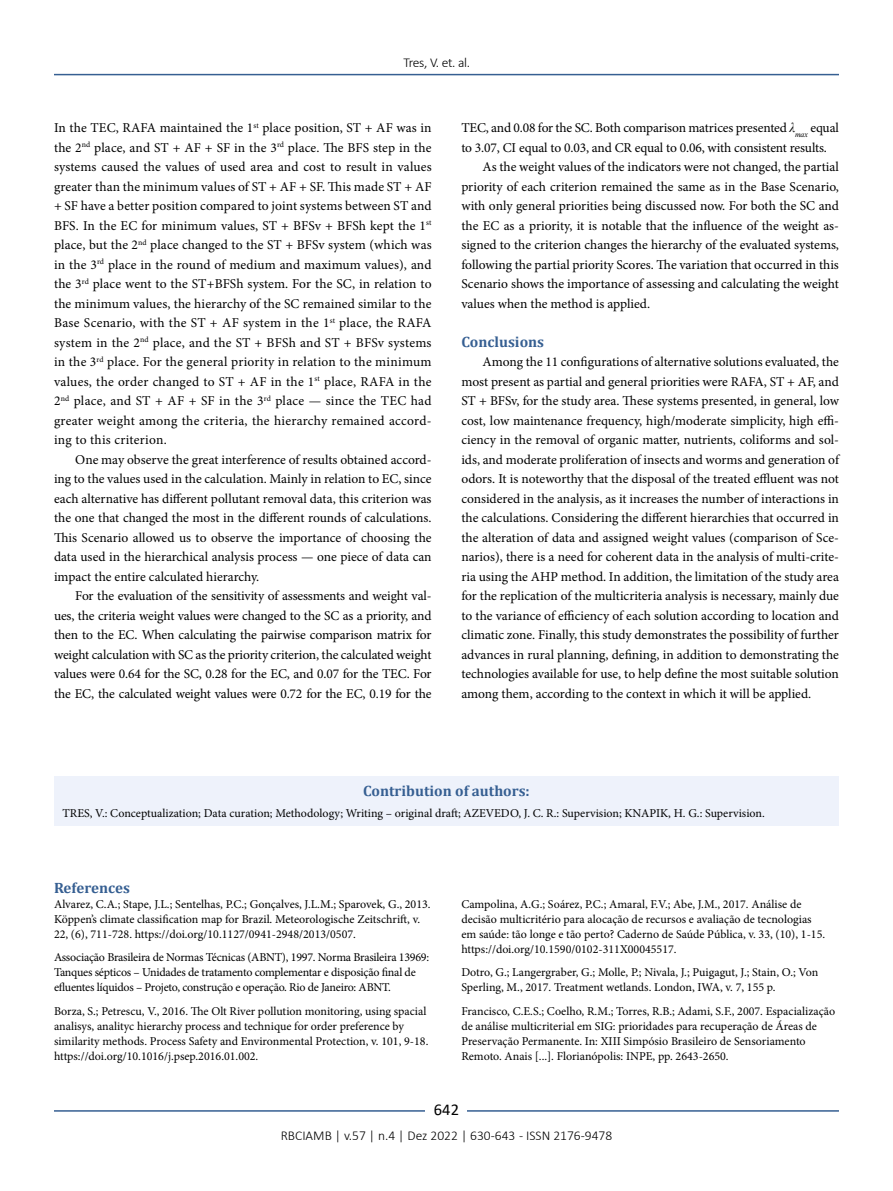
<style>
.page{position:relative;width:893px;height:1191px;background:#fff}
.page>*{position:absolute;margin:0;border:0;box-sizing:border-box;transform-origin:0 0}
.t1{font:16.5px "Calibri";color:#000}
.t2{font:700 15px "Cambria";color:#365f92}
.t3{font:13.5px/19.5px "Minion Pro";letter-spacing:-.005em;color:#000;text-align:justify}
.t4{font:300 13.5px "Calibri";color:#000}
.t5{font:12px/15px "Minion Pro";color:#000}
.t6{font:12px/15px "Minion Pro";letter-spacing:-.02em;color:#000}
.s1{font-family:"Times New Roman";font-style:italic}
</style>
<div class="page">
<hr style="left:54px;top:74px;width:785px;height:1px;background:#365f92">
<hr style="left:54px;top:1110px;width:785px;height:1px;background:#365f92">
<div style="left:426px;top:1096px;width:41px;height:26px;background:#fff"></div>
<div style="left:54px;top:776px;width:785px;height:49px;background:#eef2fb"></div>
<p class="t4" style="left:403px;top:54px;width:68px">Tres, V. et. al.</p>
<p class="t3" style="left:54px;top:118px;width:379px">In the TEC, RAFA maintained the 1<sup>st</sup> place position, ST + AF was in the 2<sup>nd</sup> place, and ST + AF + SF in the 3<sup>rd</sup> place. The BFS step in the systems caused the values of used area and cost to result in values greater than the minimum values of ST + AF + SF. This made ST + AF + SF have a better position compared to joint systems between ST and BFS. In the EC for minimum values, ST + BFSv + BFSh kept the 1<sup>st </sup>place, but the 2<sup>nd</sup> place changed to the ST + BFSv system (which was in the 3<sup>rd</sup> place in the round of medium and maximum values), and the 3<sup>rd</sup> place went to the ST+BFSh system. For the SC, in relation to the minimum values, the hierarchy of the SC remained similar to the Base Scenario, with the ST + AF system in the 1<sup>st</sup> place, the RAFA system in the 2<sup>nd</sup> place, and the ST + BFSh and ST + BFSv systems in the 3<sup>rd</sup> place. For the general priority in relation to the minimum values, the order changed to ST + AF in the 1<sup>st</sup> place, RAFA in the 2<sup>nd</sup> place, and ST + AF + SF in the 3<sup>rd</sup> place — since the TEC had greater weight among the criteria, the hierarchy remained accord&shy;ing to this criterion.</p>
<p class="t3" style="left:54px;top:449px;width:379px;text-indent:21px">One may observe the great interference of results obtained accord&shy;ing to the values used in the calculation. Mainly in relation to EC, since each alternative has different pollutant removal data, this criterion was the one that changed the most in the different rounds of calculations.<br>This Scenario allowed us to observe the importance of choosing the data used in the hierarchical analysis process — one piece of data can impact the entire calculated hierarchy.</p>
<p class="t3" style="left:54px;top:586px;width:379px;text-indent:21px">For the evaluation of the sensitivity of assessments and weight val&shy;ues, the criteria weight values were changed to the SC as a priority, and then to the EC. When calculating the pairwise comparison matrix for weight calculation with SC as the priority criterion, the calculated weight values were 0.64 for the SC, 0.28 for the EC, and 0.07 for the TEC. For the EC, the calculated weight values were 0.72 for the EC, 0.19 for the</p>
<p class="t3" style="left:461px;top:118px;width:379px">TEC, and 0.08 for the SC. Both comparison matrices presented <span class="s1">λ</span><sub>max</sub> equal</p>
<p class="t3" style="left:461px;top:137px;width:367px">to 3.07, CI equal to 0.03, and CR equal to 0.06, with consistent results.</p>
<p class="t3" style="left:483px;top:157px;width:358px">As the weight values of the indicators were not changed, the partial</p>
<p class="t3" style="left:461px;top:176px;width:379px">priority of each criterion remained the same as in the Base Scenario,</p>
<p class="t3" style="left:461px;top:196px;width:379px">with only general priorities being discussed now. For both the SC and</p>
<p class="t3" style="left:461px;top:215px;width:379px">the EC as a priority, it is notable that the influence of the weight as-</p>
<p class="t3" style="left:461px;top:235px;width:379px">signed to the criterion changes the hierarchy of the evaluated systems,</p>
<p class="t3" style="left:461px;top:254px;width:379px">following the partial priority Scores. The variation that occurred in this</p>
<p class="t3" style="left:461px;top:274px;width:379px">Scenario shows the importance of assessing and calculating the weight</p>
<p class="t3" style="left:461px;top:293px;width:190px">values when the method is applied.</p>
<p class="t2" style="left:461px;top:331px;width:84px">Conclusions</p>
<p class="t3" style="left:461px;top:352px;width:379px;text-indent:21px">Among the 11 configurations of alternative solutions evaluated, the most present as partial and general priorities were RAFA, ST + AF, and ST + BFSv, for the study area. These systems presented, in general, low cost, low maintenance frequency, high/moderate simplicity, high effi&shy;ciency in the removal of organic matter, nutrients, coliforms and sol&shy;ids, and moderate proliferation of insects and worms and generation of odors. It is noteworthy that the disposal of the treated effluent was not considered in the analysis, as it increases the number of interactions in the calculations. Considering the different hierarchies that occurred in the alteration of data and assigned weight values (comparison of Sce&shy;narios), there is a need for coherent data in the analysis of multi-crite&shy;ria using the AHP method. In addition, the limitation of the study area for the replication of the multicriteria analysis is necessary, mainly due to the variance of efficiency of each solution according to location and climatic zone. Finally, this study demonstrates the possibility of further advances in rural planning, defining, in addition to demonstrating the technologies available for use, to help define the most suitable solution among them, according to the context in which it will be applied.</p>
<p class="t2" style="left:363px;top:780px;width:168px">Contribution of authors:</p>
<p class="t5" style="left:63px;top:805px;width:704px">TRES, V.: Conceptualization; Data curation; Methodology; Writing – original draft; AZEVEDO, J. C. R.: Supervision; KNAPIK, H. G.: Supervision.</p>
<p class="t2" style="left:54px;top:877px;width:77px">References</p>
<p class="t5" style="left:54px;top:896px;width:378px">Alvarez, C.A.; Stape, J.L.; Sentelhas, P.C.; Gonçalves, J.L.M.; Sparovek, G., 2013.<br>Köppen’s climate classification map for Brazil. Meteorologische Zeitschrift, v.<br>22, (6), 711-728. https://doi.org/10.1127/0941-2948/2013/0507.</p>
<p class="t6" style="left:54px;top:950px;width:377px">Associação Brasileira de Normas Técnicas (ABNT), 1997. Norma Brasileira 13969:<br>Tanques sépticos – Unidades de tratamento complementar e disposição final de efluentes líquidos – Projeto, construção e operação. Rio de Janeiro: ABNT.</p>
<p class="t5" style="left:54px;top:1003px;width:376px">Borza, S.; Petrescu, V., 2016. The Olt River pollution monitoring, using spacial analisys, analityc hierarchy process and technique for order preference by similarity methods. Process Safety and Environmental Protection, v. 101, 9-18. https://doi.org/10.1016/j.psep.2016.01.002.</p>
<p class="t5" style="left:461px;top:896px;width:365px">Campolina, A.G.; Soárez, P.C.; Amaral, F.V.; Abe, J.M., 2017. Análise de decisão multicritério para alocação de recursos e avaliação de tecnologias em saúde: tão longe e tão perto? Caderno de Saúde Pública, v. 33, (10), 1-15. https://doi.org/10.1590/0102-311X00045517.</p>
<p class="t5" style="left:461px;top:965px;width:359px">Dotro, G.; Langergraber, G.; Molle, P.; Nivala, J.; Puigagut, J.; Stain, O.; Von<br>Sperling, M., 2017. Treatment wetlands. London, IWA, v. 7, 155 p.</p>
<p class="t5" style="left:461px;top:1003px;width:375px">Francisco, C.E.S.; Coelho, R.M.; Torres, R.B.; Adami, S.F., 2007. Espacialização de análise multicriterial em SIG: prioridades para recuperação de Áreas de Preservação Permanente. In: XIII Simpósio Brasileiro de Sensoriamento Remoto. Anais [...]. Florianópolis: INPE, pp. 2643-2650.</p>
<p class="t1" style="left:434px;top:1098px;width:27px">642</p>
<p class="t4" style="left:281px;top:1126px;width:333px">RBCIAMB | v.57 | n.4 | Dez 2022 | 630-643 - ISSN 2176-9478</p>
</div>
